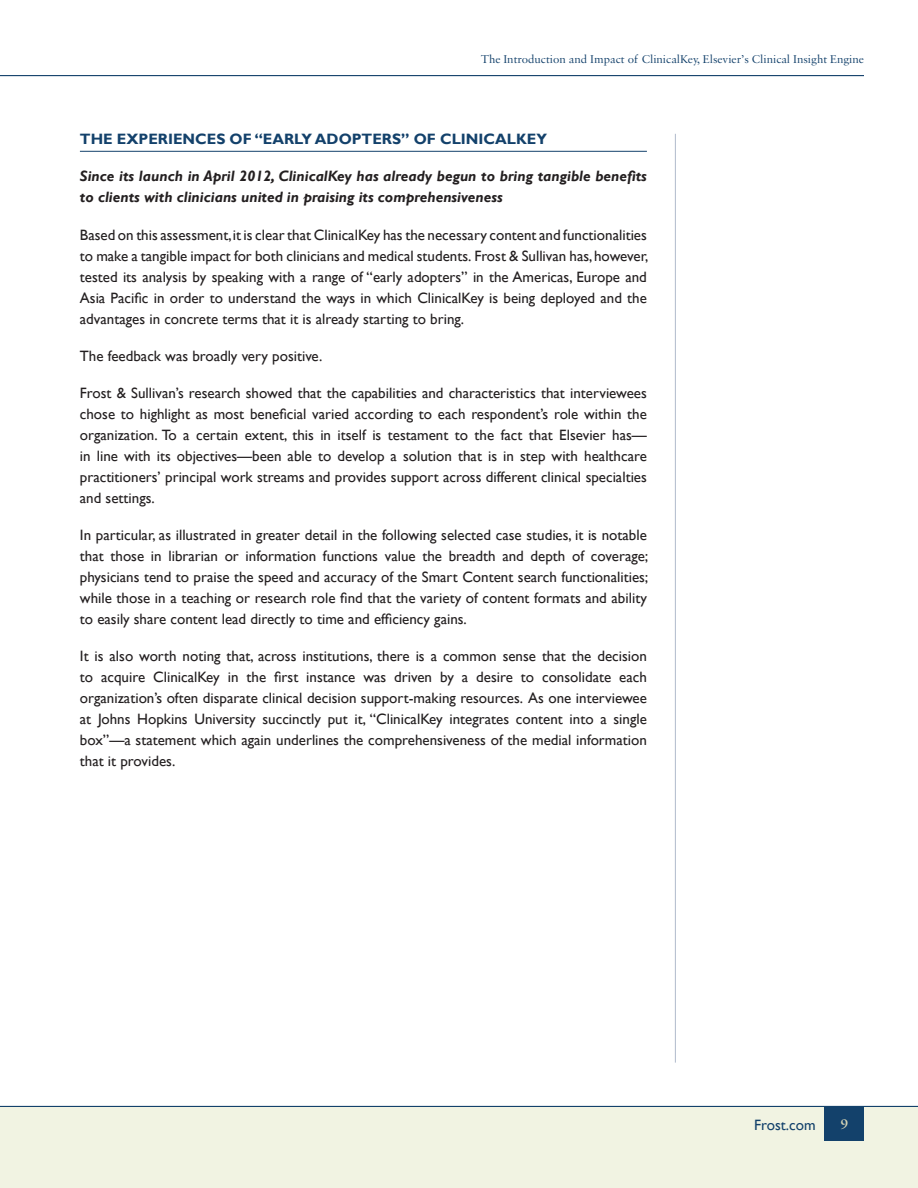
<style>
.page{position:relative;width:918px;height:1188px;background:#fff}
.page>*{position:absolute;margin:0;border:0;box-sizing:border-box;transform-origin:0 0}
.TX1{font:15px/21px "Gill Sans";color:#231f20;text-align:justify}
.TX1-2{font:italic 700 15px/21px "Gill Sans";color:#231f20}
.HD1{font:700 15px "Gill Sans";color:#13416b}
.t1{font:15px "Gill Sans";color:#13416b}
.t2{font:600 15px "Sabon MT Pro";color:#d6d5b6}
.t3{font:12px "Sabon MT Pro";color:#13416b}
</style>
<div class="page">
<div style="left:0;top:1107px;width:918px;height:81px;background:#f1f3e2"></div>
<hr style="left:0;top:1106px;width:918px;height:1px;background:#13416b">
<hr style="left:0;top:75px;width:864px;height:1px;background:#13416b">
<div style="left:825px;top:1107px;width:39px;height:33px;background:#13416b"></div>
<hr style="left:675px;top:134px;width:1px;height:929px;background:#b0bacb">
<hr style="left:80px;top:151px;width:567px;height:1px;background:#13416b">
<p class="t3" style="left:481px;top:52px;width:385px">The Introduction and Impact of ClinicalKey, Elsevier’s Clinical Insight Engine</p>
<p class="HD1" style="left:80px;top:130px;width:469px">THE EXPERIENCES OF “EARLY ADOPTERS” OF CLINICALKEY</p>
<p class="TX1-2" style="left:80px;top:166px;width:569px">Since its launch in April 2012, ClinicalKey has already begun to bring tangible benefits to clients with clinicians united in praising its comprehensiveness</p>
<p class="TX1" style="left:80px;top:224px;width:570px">Based on this assessment, it is clear that ClinicalKey has the necessary content and functionalities to make a tangible impact for both clinicians and medical students. Frost &amp; Sullivan has, however, tested its analysis by speaking with a range of “early adopters” in the Americas, Europe and Asia Pacific in order to understand the ways in which ClinicalKey is being deployed and the advantages in concrete terms that it is already starting to bring.</p>
<p class="TX1" style="left:80px;top:346px;width:244px">The feedback was broadly very positive.</p>
<p class="TX1" style="left:80px;top:383px;width:569px">Frost &amp; Sullivan’s research showed that the capabilities and characteristics that interviewees chose to highlight as most beneficial varied according to each respondent’s role within the organization. To a certain extent, this in itself is testament to the fact that Elsevier has— in line with its objectives—been able to develop a solution that is in step with healthcare practitioners’ principal work streams and provides support across different clinical specialties and settings.</p>
<p class="TX1" style="left:80px;top:525px;width:570px">In particular, as illustrated in greater detail in the following selected case studies, it is notable that those in librarian or information functions value the breadth and depth of coverage; physicians tend to praise the speed and accuracy of the Smart Content search functionalities; while those in a teaching or research role find that the variety of content formats and ability to easily share content lead directly to time and efficiency gains.</p>
<p class="TX1" style="left:80px;top:646px;width:569px">It is also worth noting that, across institutions, there is a common sense that the decision to acquire ClinicalKey in the first instance was driven by a desire to consolidate each organization’s often disparate clinical decision support-making resources. As one interviewee at Johns Hopkins University succinctly put it, “ClinicalKey integrates content into a single box”—a statement which again underlines the comprehensiveness of the medial information that it provides.</p>
<p class="t1" style="left:754px;top:1116px;width:63px">Frost.com</p>
<p class="t2" style="left:841px;top:1115px;width:9px">9</p>
</div>
